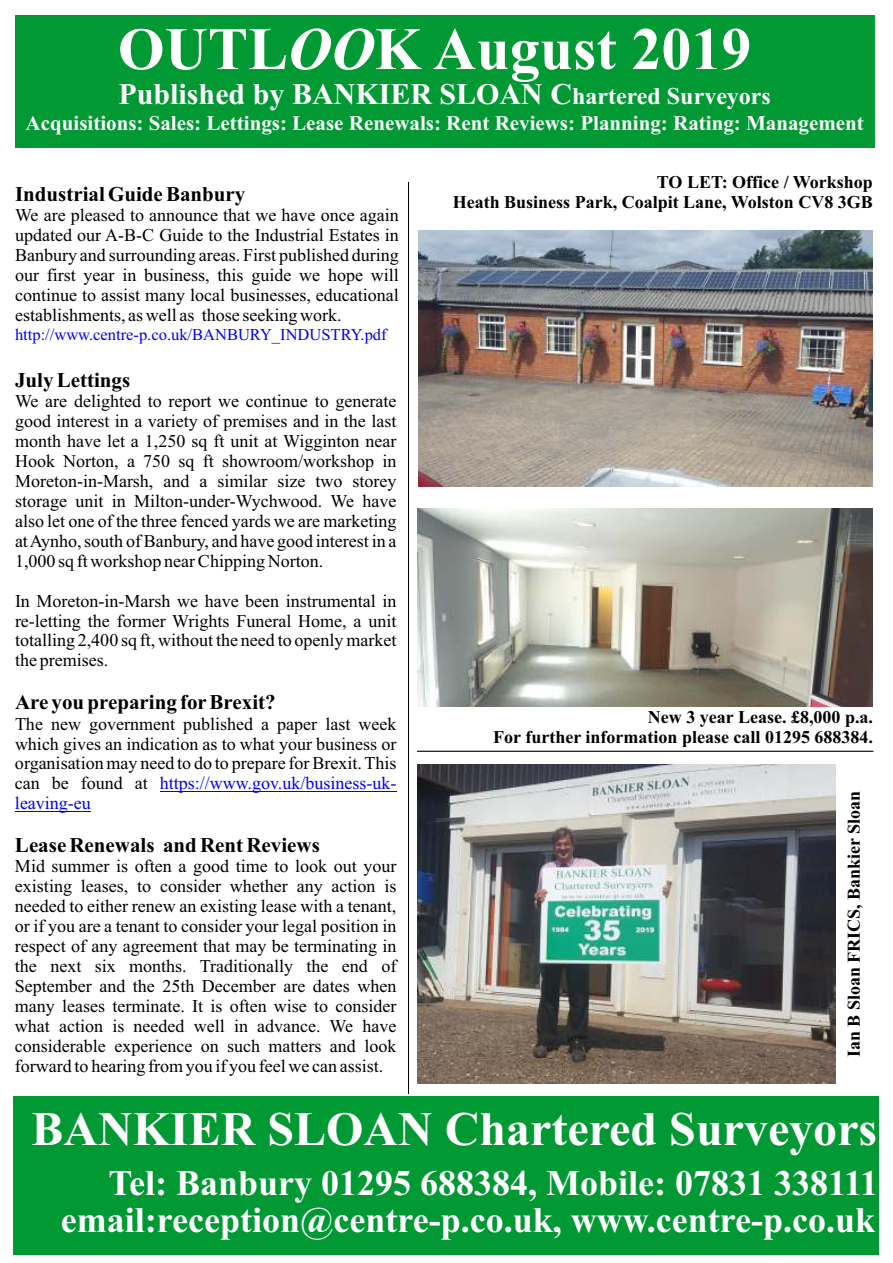
<style>
.page{position:relative;width:893px;height:1263px;background:#fff}
.page>*{position:absolute;margin:0;border:0;box-sizing:border-box;transform-origin:0 0}
.t1{font:700 60px "Times New Roman";color:#fff}
.t2{font:700 48px "Times New Roman";color:#fff}
.t3{font:700 36px/37.3px "Times New Roman";color:#fff;text-align:right}
.t4{font:700 30px "Times New Roman";color:#fff}
.t5{font:700 21px "Times New Roman";color:#000}
.t6{font:700 21px "Times New Roman";color:#fff}
.t7{font:18px/20px "Times New Roman";color:#000;text-align:justify}
.t8{font:700 18px/20px "Times New Roman";color:#000;text-align:right}
.t9{font:16.5px "Times New Roman";color:#00f}
.s1{font-style:italic}
.s2{font-size:24px}
.s3{color:#00f}
</style>
<div class="page">
<div style="left:15px;top:16px;width:860px;height:132px;background:#093"></div>
<div style="left:14px;top:1096px;width:865px;height:158px;background:#093"></div>
<hr style="left:160px;top:791px;width:236px;height:1px;background:#00f">
<hr style="left:15px;top:811px;width:76px;height:1px;background:#00f">
<img style="left:417px;top:509px;width:456px;height:198px">
<img style="left:418px;top:230px;width:455px;height:256px">
<img style="left:417px;top:765px;width:418px;height:318px">
<hr style="left:417px;top:751px;width:456px;height:1px;background:#2b2a29">
<hr style="left:408px;top:182px;width:1px;height:911px;background:#000">
<h1 class="t1" style="left:118px;top:28px;width:635px">OUTL<span class="s1">OO</span>K August 2019</h1>
<h3 class="t4" style="left:119px;top:84px;width:654px">Published by BANKIER SLOAN C<span class="s2">hartered Surveyors</span></h3>
<p class="t6" style="left:26px;top:115px;width:840px">Acquisitions: Sales: Lettings: Lease Renewals: Rent Reviews: Planning: Rating: Management</p>
<p class="t5" style="left:15px;top:187px;width:232px">Industrial Guide Banbury</p>
<p class="t7" style="left:15px;top:207px;width:385px">We are pleased to announce that we have once again updated our A-B-C Guide to the Industrial Estates in Banbury and surrounding areas. First published during our first year in business, this guide we hope will continue to assist many local businesses, educational establishments, as well as those seeking work.</p>
<p class="t9" style="left:15px;top:328px;width:373px">http://www.centre-p.co.uk/BANBURY_INDUSTRY.pdf</p>
<p class="t5" style="left:15px;top:372px;width:117px">July Lettings</p>
<p class="t7" style="left:15px;top:393px;width:383px">We are delighted to report we continue to generate good interest in a variety of premises and in the last month have let a 1,250 sq ft unit at Wigginton near Hook Norton, a 750 sq ft showroom/workshop in Moreton-in-Marsh, and a similar size two storey storage unit in Milton-under-Wychwood. We have also let one of the three fenced yards we are marketing at Aynho, south of Banbury, and have good interest in a 1,000 sq ft workshop near Chipping Norton.</p>
<p class="t7" style="left:15px;top:592px;width:383px">In Moreton-in-Marsh we have been instrumental in re-letting the former Wrights Funeral Home, a unit totalling 2,400 sq ft, without the need to openly market the premises.</p>
<p class="t5" style="left:15px;top:695px;width:262px">Are you preparing forBrexit?</p>
<p class="t7" style="left:15px;top:715px;width:383px">The new government published a paper last week which gives an indication as to what your business or organisation may need to do to prepare for Brexit. This can be found at <span class="s3">https://www.gov.uk/business-uk&shy;leaving-eu</span></p>
<p class="t5" style="left:15px;top:838px;width:306px">Lease Renewals and Rent Reviews</p>
<p class="t7" style="left:15px;top:858px;width:383px">Mid summer is often a good time to look out your existing leases, to consider whether any action is needed to either renew an existing lease with a tenant, or if you are a tenant to consider your legal position in respect of any agreement that may be terminating in the next six months. Traditionally the end of September and the 25th December are dates when many leases terminate. It is often wise to consider what action is needed well in advance. We have considerable experience on such matters and look forward to hearing from you if you feel we can assist.</p>
<p class="t8" style="left:453px;top:174px;width:422px">TO LET: Office / Workshop<br>Heath Business Park, Coalpit Lane, Wolston CV8 3GB</p>
<p class="t8" style="left:493px;top:709px;width:381px">New 3 year Lease. £8,000 p.a.<br>For further information please call 01295 688384.</p>
<p class="t8" style="left:846px;top:1057px;width:268px;rotate:-90deg">Ian B Sloan FRICS, Bankier Sloan</p>
<h2 class="t2" style="left:31px;top:1113px;width:847px">BANKIER SLOAN Chartered Surveyors</h2>
<h3 class="t3" style="left:61px;top:1168px;width:819px">Tel: Banbury 01295 688384, Mobile: 07831 338111 email:reception@centre-p.co.uk, www.centre-p.co.uk</h3>
</div>
